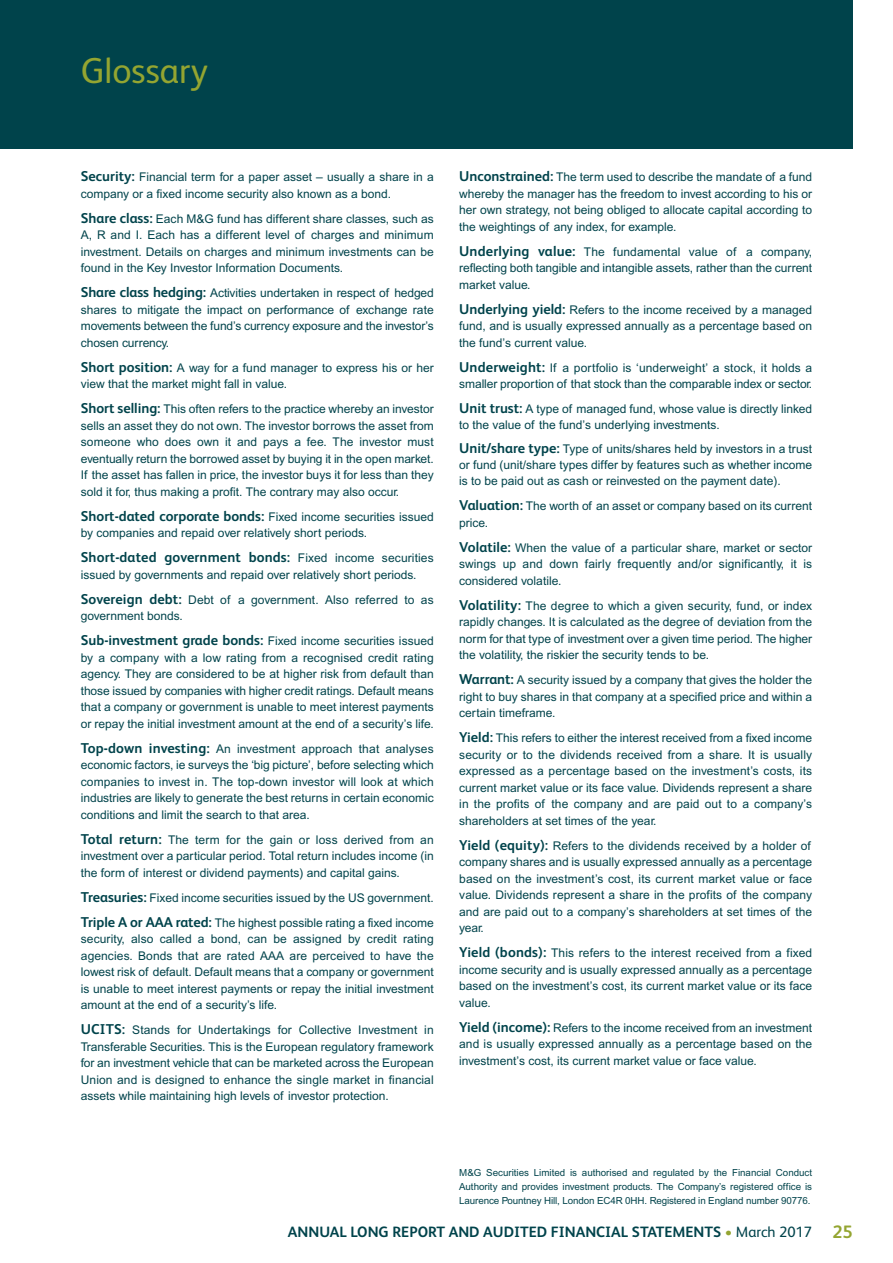
<style>
.page{position:relative;width:893px;height:1263px;background:#fff}
.page>*{position:absolute;margin:0;border:0;box-sizing:border-box;transform-origin:0 0}
.t1{font:36px "FS Albert";color:#94a531}
.t2{font:700 15px "FS Albert";color:#00434b}
.t3{font:700 14.25px "FS Albert";letter-spacing:.01em;color:#00434b}
.t4{font:12px/16.5px "Arial";color:#00434b;text-align:justify}
.t5{font:9.75px/14.2px "Arial";letter-spacing:-.01em;color:#00434b;text-align:justify}
.s1{font-family:"FS Albert";font-weight:700;font-size:14.25px}
.s2{font-family:"Arial";font-weight:400;font-size:12px}
.s3{font-weight:400;color:#94a531}
.s4{font-weight:400}
.s5{font-size:18px;color:#94a531}
</style>
<div class="page">
<div style="left:0;top:0;width:853px;height:149px;background:#00434b"></div>
<h1 class="t1" style="left:81px;top:59px;width:129px">Glossary</h1>
<p class="t4" style="left:81px;top:170px;width:354px"><span class="s1">Security:</span> Financial term for a paper asset – usually a share in a company or a fixed income security also known as a bond.</p>
<p class="t4" style="left:81px;top:211px;width:354px"><span class="s1">Share class:</span> Each M&amp;G fund has different share classes, such as A, R and I. Each has a different level of charges and minimum investment. Details on charges and minimum investments can be found in the Key Investor Information Documents.</p>
<p class="t4" style="left:81px;top:286px;width:354px"><span class="s1">Share class hedging:</span> Activities undertaken in respect of hedged shares to mitigate the impact on performance of exchange rate movements between the fund’s currency exposure and the investor’s chosen currency.</p>
<p class="t4" style="left:81px;top:360px;width:354px"><span class="s1">Short position:</span> A way for a fund manager to express his or her view that the market might fall in value.</p>
<p class="t4" style="left:81px;top:402px;width:354px"><span class="s1">Short selling:</span> This often refers to the practice whereby an investor sells an asset they do not own. The investor borrows the asset from someone who does own it and pays a fee. The investor must eventually return the borrowed asset by buying it in the open market.<br>If the asset has fallen in price, the investor buys it for less than they sold it for, thus making a profit. The contrary may also occur.</p>
<p class="t4" style="left:81px;top:509px;width:354px"><span class="s1">Short-dated corporate bonds:</span> Fixed income securities issued by companies and repaid over relatively short periods.</p>
<p class="t3" style="left:81px;top:552px;width:354px">Short-dated government bonds: <span class="s2">Fixed income securities</span></p>
<p class="t4" style="left:81px;top:563px;width:354px;line-height:25px">issued by governments and repaid over relatively short periods.<br><span class="s1">Sovereign debt:</span> Debt of a government. Also referred to as</p>
<p class="t4" style="left:81px;top:604px;width:354px;line-height:25px">government bonds.<br><span class="s1">Sub-investment grade bonds:</span> Fixed income securities issued</p>
<p class="t4" style="left:81px;top:650px;width:354px">by a company with a low rating from a recognised credit rating agency. They are considered to be at higher risk from default than those issued by companies with higher credit ratings. Default means that a company or government is unable to meet interest payments or repay the initial investment amount at the end of a security’s life.</p>
<p class="t4" style="left:81px;top:741px;width:354px"><span class="s1">Top-down investing:</span> An investment approach that analyses economic factors, ie surveys the ‘big picture’, before selecting which companies to invest in. The top-down investor will look at which industries are likely to generate the best returns in certain economic conditions and limit the search to that area.</p>
<p class="t4" style="left:81px;top:832px;width:354px"><span class="s1">Total return:</span> The term for the gain or loss derived from an investment over a particular period. Total return includes income (in the form of interest or dividend payments) and capital gains.</p>
<p class="t4" style="left:81px;top:886px;width:354px;line-height:25px"><span class="s1">Treasuries:</span> Fixed income securities issued by the US government.<br><span class="s1">Triple A or AAA rated:</span> The highest possible rating a fixed income</p>
<p class="t4" style="left:81px;top:932px;width:354px">security, also called a bond, can be assigned by credit rating agencies. Bonds that are rated AAA are perceived to have the lowest risk of default. Default means that a company or government is unable to meet interest payments or repay the initial investment amount at the end of a security’s life.</p>
<p class="t4" style="left:81px;top:1023px;width:354px"><span class="s1">UCITS:</span> Stands for Undertakings for Collective Investment in Transferable Securities. This is the European regulatory framework for an investment vehicle that can be marketed across the European Union and is designed to enhance the single market in financial assets while maintaining high levels of investor protection.</p>
<p class="t4" style="left:459px;top:170px;width:354px"><span class="s1">Unconstrained:</span> The term used to describe the mandate of a fund whereby the manager has the freedom to invest according to his or her own strategy, not being obliged to allocate capital according to the weightings of any index, for example.</p>
<p class="t4" style="left:459px;top:244px;width:354px"><span class="s1">Underlying value:</span> The fundamental value of a company, reflecting both tangible and intangible assets, rather than the current market value.</p>
<p class="t4" style="left:459px;top:302px;width:354px"><span class="s1">Underlying yield:</span> Refers to the income received by a managed fund, and is usually expressed annually as a percentage based on the fund’s current value.</p>
<p class="t4" style="left:459px;top:360px;width:354px"><span class="s1">Underweight:</span> If a portfolio is ‘underweight’ a stock, it holds a smaller proportion of that stock than the comparable index or sector.</p>
<p class="t4" style="left:459px;top:401px;width:354px;line-height:16px"><span class="s1">Unit trust:</span> A type of managed fund, whose value is directly linked to the value of the fund’s underlying investments.</p>
<p class="t4" style="left:459px;top:442px;width:354px;line-height:16px"><span class="s1">Unit/share type:</span> Type of units/shares held by investors in a trust or fund (unit/share types differ by features such as whether income is to be paid out as cash or reinvested on the payment date).</p>
<p class="t4" style="left:459px;top:499px;width:354px"><span class="s1">Valuation:</span> The worth of an asset or company based on its current price.</p>
<p class="t4" style="left:459px;top:540px;width:354px"><span class="s1">Volatile:</span> When the value of a particular share, market or sector swings up and down fairly frequently and/or significantly, it is considered volatile.</p>
<p class="t4" style="left:459px;top:598px;width:354px"><span class="s1">Volatility:</span> The degree to which a given security, fund, or index rapidly changes. It is calculated as the degree of deviation from the norm for that type of investment over a given time period. The higher the volatility, the riskier the security tends to be.</p>
<p class="t4" style="left:459px;top:673px;width:354px"><span class="s1">Warrant:</span> A security issued by a company that gives the holder the right to buy shares in that company at a specified price and within a certain timeframe.</p>
<p class="t4" style="left:459px;top:731px;width:354px"><span class="s1">Yield:</span> This refers to either the interest received from a fixed income security or to the dividends received from a share. It is usually expressed as a percentage based on the investment’s costs, its current market value or its face value. Dividends represent a share in the profits of the company and are paid out to a company’s shareholders at set times of the year.</p>
<p class="t4" style="left:459px;top:838px;width:354px"><span class="s1">Yield (equity):</span> Refers to the dividends received by a holder of company shares and is usually expressed annually as a percentage based on the investment’s cost, its current market value or face value. Dividends represent a share in the profits of the company and are paid out to a company’s shareholders at set times of the year.</p>
<p class="t4" style="left:459px;top:946px;width:354px"><span class="s1">Yield (bonds):</span> This refers to the interest received from a fixed income security and is usually expressed annually as a percentage based on the investment’s cost, its current market value or its face value.</p>
<p class="t4" style="left:459px;top:1020px;width:354px"><span class="s1">Yield (income):</span> Refers to the income received from an investment and is usually expressed annually as a percentage based on the investment’s cost, its current market value or face value.</p>
<p class="t5" style="left:459px;top:1166px;width:354px">M&amp;G Securities Limited is authorised and regulated by the Financial Conduct Authority and provides investment products. The Company’s registered office is Laurence Pountney Hill, London EC4R 0HH. Registered in England number 90776.</p>
<p class="t2" style="left:288px;top:1227px;width:566px">ANNUAL LONG REPORT AND AUDITED FINANCIAL STATEMENTS <span class="s3">•</span> <span class="s4">March 2017</span> <span class="s5">25</span></p>
</div>
